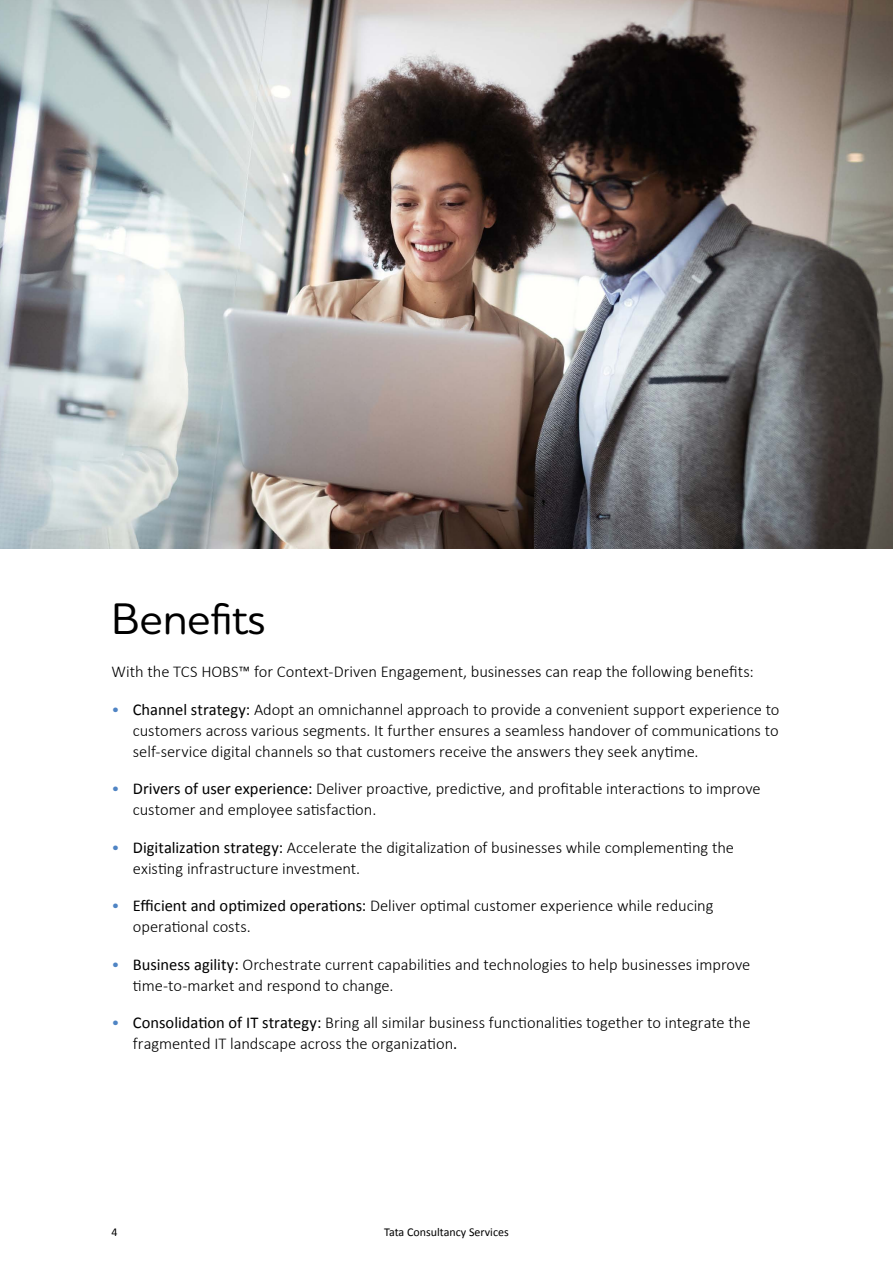
<style>
.page{position:relative;width:893px;height:1263px;background:#fff}
.page>*{position:absolute;margin:0;border:0;box-sizing:border-box;transform-origin:0 0}
.t1{font:500 45px "Houschka Rounded";letter-spacing:-.01em;color:#000}
.t2{font:300 16.5px/21px "Calibri";letter-spacing:-.005em;color:#000}
.t3{font:12px "Calibri";color:#000}
.s1{color:#4f84c4}
.s2{font-weight:400}
</style>
<div class="page">
<img style="left:0;top:0;width:893px;height:549px">
<h1 class="t1" style="left:112px;top:589px;width:156px">Benefits</h1>
<p class="t2" style="left:112px;top:661px;width:644px">With the TCS HOBS™ for Context-Driven Engagement, businesses can reap the following benefits:</p>
<p class="t2" style="left:133px;top:699px;width:648px;text-align:justify;text-indent:-21px"><span class="s1">•</span> <span class="s2">Channel strategy:</span> Adopt an omnichannel approach to provide a convenient support experience to customers across various segments. It further ensures a seamless handover of communications to self-service digital channels so that customers receive the answers they seek anytime.</p>
<p class="t2" style="left:133px;top:778px;width:629px;text-indent:-21px"><span class="s1">•</span> <span class="s2">Drivers of user experience:</span> Deliver proactive, predictive, and profitable interactions to improve customer and employee satisfaction.</p>
<p class="t2" style="left:133px;top:837px;width:603px;text-indent:-21px"><span class="s1">•</span> <span class="s2">Digitalization strategy:</span> Accelerate the digitalization of businesses while complementing the existing infrastructure investment.</p>
<p class="t2" style="left:133px;top:895px;width:582px;text-indent:-21px"><span class="s1">•</span> <span class="s2">Efficient and optimized operations:</span> Deliver optimal customer experience while reducing operational costs.</p>
<p class="t2" style="left:133px;top:954px;width:619px;text-indent:-21px"><span class="s1">•</span> <span class="s2">Business agility:</span> Orchestrate current capabilities and technologies to help businesses improve time-to-market and respond to change.</p>
<p class="t2" style="left:133px;top:1012px;width:619px;text-indent:-21px"><span class="s1">•</span> <span class="s2">Consolidation of IT strategy:</span> Bring all similar business functionalities together to integrate the fragmented IT landscape across the organization<span class="s2">.</span></p>
<p class="t3" style="left:112px;top:1223px;width:8px">4</p>
<p class="t3" style="left:384px;top:1223px;width:126px">Tata Consultancy Services</p>
</div>
